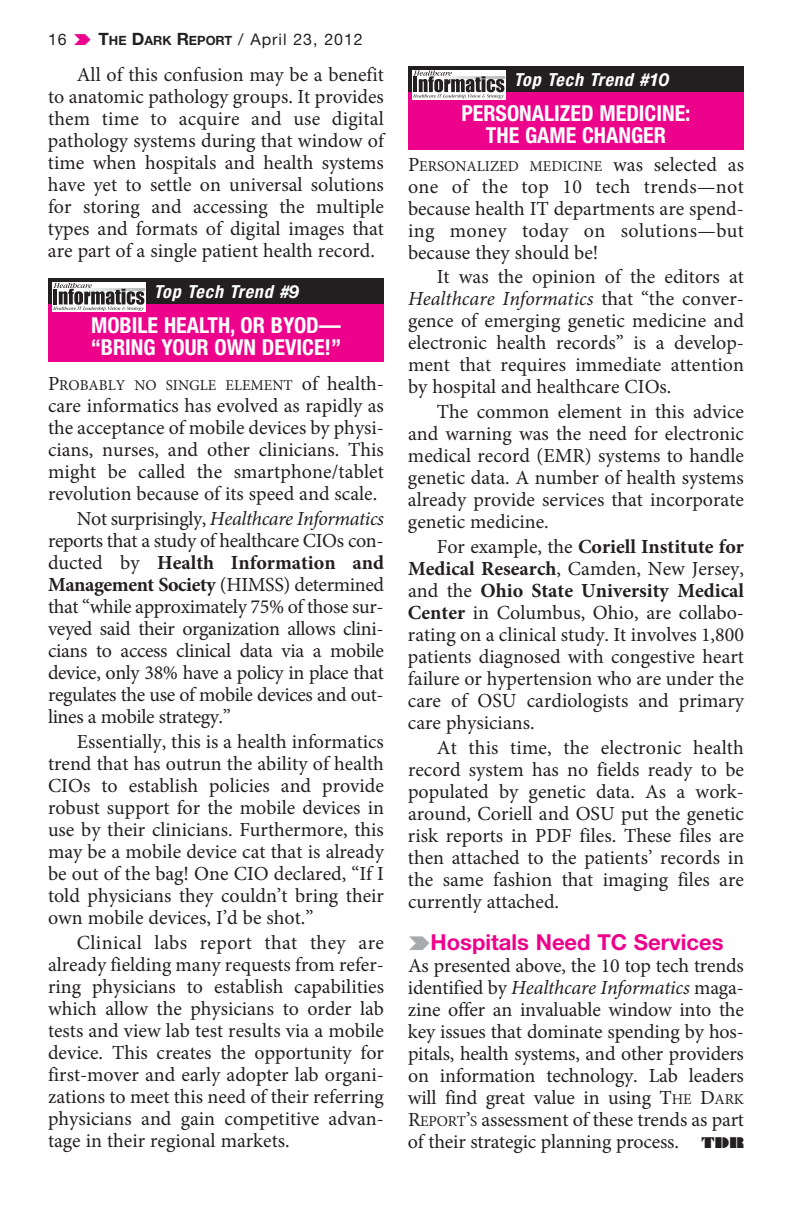
<style>
.page{position:relative;width:792px;height:1224px;background:#fff}
.page>*{position:absolute;margin:0;border:0;box-sizing:border-box;transform-origin:0 0}
.t1{font:700 condensed 22px/22px "Helvetica Neue";color:#fff}
.t2{font:22px "Helvetica Neue Bold TT";color:#ed028c}
.t3{font:20px/22px "Minion Pro";color:#231f20;text-align:justify}
.t4{font:italic 700 condensed 18px "Helvetica Neue";letter-spacing:.05em;color:#fff}
.t5{font:16px "Helvetica Neue";letter-spacing:.06em;color:#231f20}
.t6{font:15px "Minion Pro";color:#231f20}
.s1{font-weight:700;font-size:17px}
.s2{font-weight:700;font-size:12.8px}
.s3{font-stretch:normal}
.s4{font-size:20px}
.s5{font-style:italic}
.s6{font-weight:700}
.s7{font-size:15px}
.s8{font-family:"Braggadocio";font-size:14px}
</style>
<div class="page">
<div style="left:48px;top:278px;width:336px;height:84px;background:#ed028c"></div>
<div style="left:48px;top:278px;width:336px;height:26px;background:#231f20"></div>
<div style="left:52px;top:282px;width:93px;height:30px;background:#fff"></div>
<svg style="left:53px;top:283px;width:91px;height:28px"></svg>
<div style="left:408px;top:66px;width:336px;height:84px;background:#ed028c"></div>
<div style="left:408px;top:66px;width:336px;height:25px;background:#231f20"></div>
<div style="left:412px;top:70px;width:93px;height:30px;background:#fff"></div>
<svg style="left:413px;top:70px;width:91px;height:29px"></svg>
<p class="t5" style="left:48px;top:33px;width:20px">16</p>
<p class="t5" style="left:99px;top:33px;width:266px"><span class="s1">T</span><span class="s2">HE</span> <span class="s1">D</span><span class="s2">ARK</span> <span class="s1">R</span><span class="s2">EPORT</span> / April 23, 2012</p>
<p class="t3" style="left:48px;top:65px;width:338px;text-indent:29px">All of this confusion may be a benefit to anatomic pathology groups. It provides them time to acquire and use digital pathology systems during that window of time when hospitals and health systems have yet to settle on universal solutions for storing and accessing the multiple types and formats of digital images that are part of a single patient health record.</p>
<p class="t4" style="left:154px;top:285px;width:147px">Top Tech Trend #<span class="s3">9</span></p>
<p class="t1" style="left:91px;top:316px;width:252px">MOBILE HEALTH, OR BYOD— “BRING YOUR OWN DEVICE!”</p>
<p class="t6" style="left:48px;top:380px;width:337px"><span class="s4">P</span>ROBABLY NO SINGLE ELEMENT <span class="s4">of health-</span></p>
<p class="t3" style="left:48px;top:397px;width:338px">care informatics has evolved as rapidly as the acceptance of mobile devices by physi&shy;cians, nurses, and other clinicians. This might be called the smartphone/tablet revolution because of its speed and scale.</p>
<p class="t3" style="left:48px;top:510px;width:338px;text-indent:29px">Not surprisingly, <span class="s5">Healthcare Informatics </span>reports that a study of healthcare CIOs con&shy;ducted by <span class="s6">Health Information and Management Society</span> (HIMSS) determined that “while approximately 75% of those sur&shy;veyed said their organization allows clini&shy;cians to access clinical data via a mobile device, only 38% have a policy in place that regulates the use of mobile devices and out&shy;lines a mobile strategy.”</p>
<p class="t3" style="left:48px;top:733px;width:338px;text-indent:29px">Essentially, this is a health informatics trend that has outrun the ability of health CIOs to establish policies and provide robust support for the mobile devices in use by their clinicians. Furthermore, this may be a mobile device cat that is already be out of the bag! One CIO declared, “If I told physicians they couldn’t bring their own mobile devices, I’d be shot.”</p>
<p class="t3" style="left:48px;top:933px;width:338px;text-indent:29px">Clinical labs report that they are already fielding many requests from refer&shy;ring physicians to establish capabilities which allow the physicians to order lab tests and view lab test results via a mobile device. This creates the opportunity for first-mover and early adopter lab organi&shy;zations to meet this need of their referring physicians and gain competitive advan&shy;tage in their regional markets.</p>
<p class="t4" style="left:514px;top:73px;width:157px">Top Tech Trend #<span class="s3">10</span></p>
<p class="t1" style="left:461px;top:104px;width:231px;text-align:center">PERSONALIZED MEDICINE:<br>THE GAME CHANGER</p>
<p class="t6" style="left:408px;top:160px;width:338px"><span class="s4">P</span>ERSONALIZED MEDICINE <span class="s4">was selected as</span></p>
<p class="t3" style="left:408px;top:177px;width:337px">one of the top 10 tech trends—not because health IT departments are spend&shy;ing money today on solutions—but because they should be!</p>
<p class="t3" style="left:408px;top:268px;width:337px;text-indent:29px">It was the opinion of the editors at <span class="s5">Healthcare Informatics</span> that “the conver&shy;gence of emerging genetic medicine and electronic health records” is a develop&shy;ment that requires immediate attention by hospital and healthcare CIOs.</p>
<p class="t3" style="left:408px;top:403px;width:337px;text-indent:29px">The common element in this advice and warning was the need for electronic medical record (EMR) systems to handle genetic data. A number of health systems already provide services that incorporate genetic medicine.</p>
<p class="t3" style="left:408px;top:538px;width:337px;text-indent:29px">For example, the <span class="s6">Coriell Institute for Medical Research</span>, Camden, New Jersey, and the <span class="s6">Ohio State University Medical Center</span> in Columbus, Ohio, are collabo&shy;rating on a clinical study. It involves 1,800 patients diagnosed with congestive heart failure or hypertension who are under the care of OSU cardiologists and primary care physicians.</p>
<p class="t3" style="left:408px;top:738px;width:338px;text-indent:29px">At this time, the electronic health record system has no fields ready to be populated by genetic data. As a work&shy;around, Coriell and OSU put the genetic risk reports in PDF files. These files are then attached to the patients’ records in the same fashion that imaging files are currently attached.</p>
<p class="t2" style="left:430px;top:928px;width:295px">Hospitals Need TC Services</p>
<p class="t3" style="left:408px;top:956px;width:338px">As presented above, the 10 top tech trends identified by <span class="s5">Healthcare Informatics</span> maga&shy;zine offer an invaluable window into the key issues that dominate spending by hos&shy;pitals, health systems, and other providers on information technology. Lab leaders will find great value in using T<span class="s7">HE</span> D<span class="s7">ARK </span>R<span class="s7">EPORT</span>’<span class="s7">S</span> assessment of these trends as part of their strategic planning process. <span class="s8">TDR</span></p>
</div>
